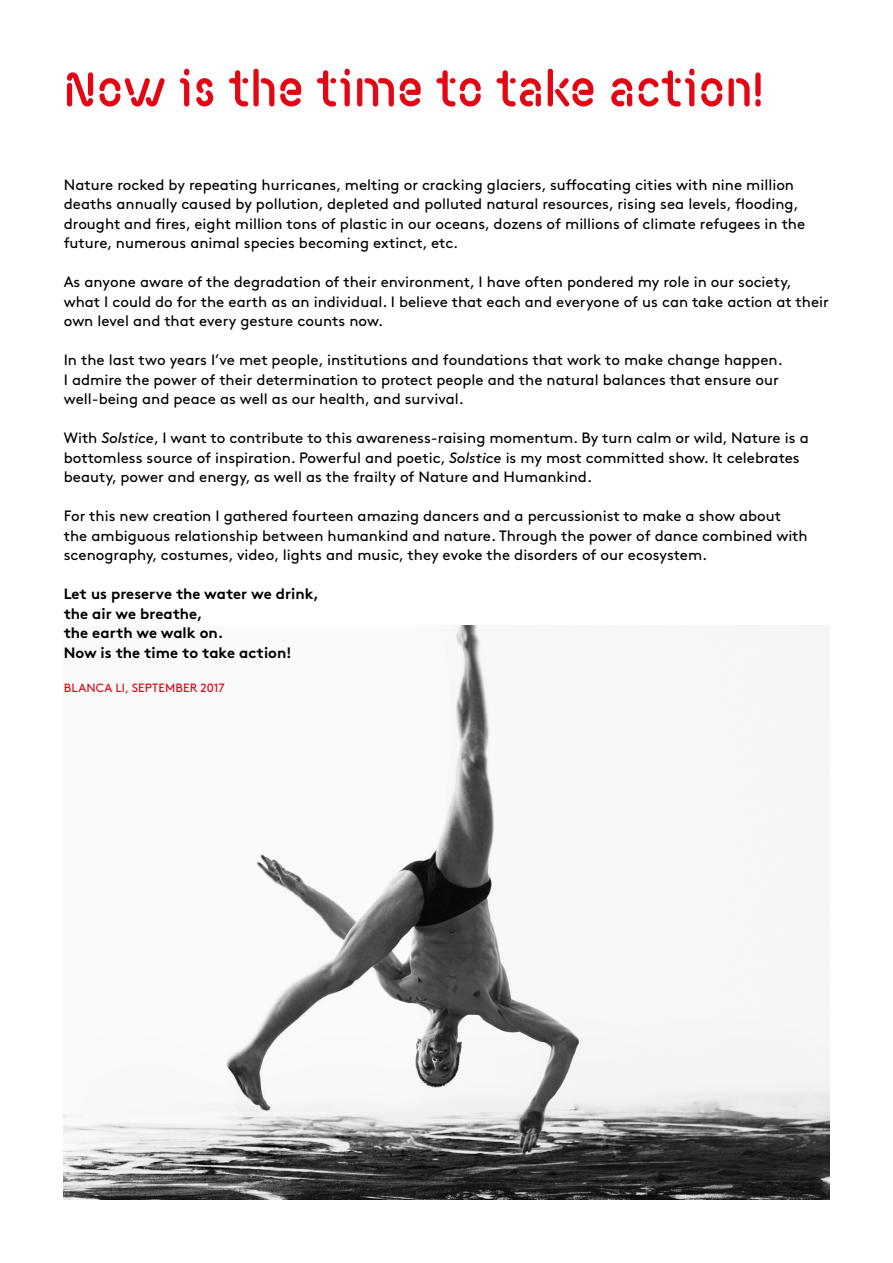
<style>
.page{position:relative;width:893px;height:1263px;background:#fff}
.page>*{position:absolute;margin:0;border:0;box-sizing:border-box;transform-origin:0 0}
.t1{font:52.5px "Fluo";letter-spacing:.01em;color:#e30613}
.t2{font:15px/19.5px "Brown Pro";color:#000}
.t3{font:700 15px/19.5px "Brown Pro";color:#000}
.t4{font:12px "Brown Pro";letter-spacing:.01em;color:#e30613}
.s1{font-style:italic}
</style>
<div class="page">
<img style="left:64px;top:625px;width:765px;height:574px">
<h1 class="t1" style="left:64px;top:60px;width:701px">Now is the time to take action!</h1>
<p class="t2" style="left:64px;top:174px;width:743px">Nature rocked by repeating hurricanes, melting or cracking glaciers, suffocating cities with nine million deaths annually caused by pollution, depleted and polluted natural resources, rising sea levels, flooding, drought and fires, eight million tons of plastic in our oceans, dozens of millions of climate refugees in the future, numerous animal species becoming extinct, etc.</p>
<p class="t2" style="left:64px;top:271px;width:767px">As anyone aware of the degradation of their environment, I have often pondered my role in our society, what I could do for the earth as an individual. I believe that each and everyone of us can take action at their own level and that every gesture counts now.</p>
<p class="t2" style="left:64px;top:349px;width:720px">In the last two years I’ve met people, institutions and foundations that work to make change happen.<br>I admire the power of their determination to protect people and the natural balances that ensure our well-being and peace as well as our health, and survival.</p>
<p class="t2" style="left:64px;top:427px;width:746px">With <span class="s1">Solstice</span>, I want to contribute to this awareness-raising momentum. By turn calm or wild, Nature is a bottomless source of inspiration. Powerful and poetic, <span class="s1">Solstice</span> is my most committed show. It celebrates beauty, power and energy, as well as the frailty of Nature and Humankind.</p>
<p class="t2" style="left:64px;top:505px;width:745px">For this new creation I gathered fourteen amazing dancers and a percussionist to make a show about the ambiguous relationship between humankind and nature. Through the power of dance combined with scenography, costumes, video, lights and music, they evoke the disorders of our ecosystem.</p>
<p class="t3" style="left:64px;top:583px;width:257px">Let us preserve the water we drink, the air we breathe,<br>the earth we walk on.<br>Now is the time to take action!</p>
<p class="t4" style="left:64px;top:678px;width:163px">BLANCA LI, SEPTEMBER 2017</p>
</div>
